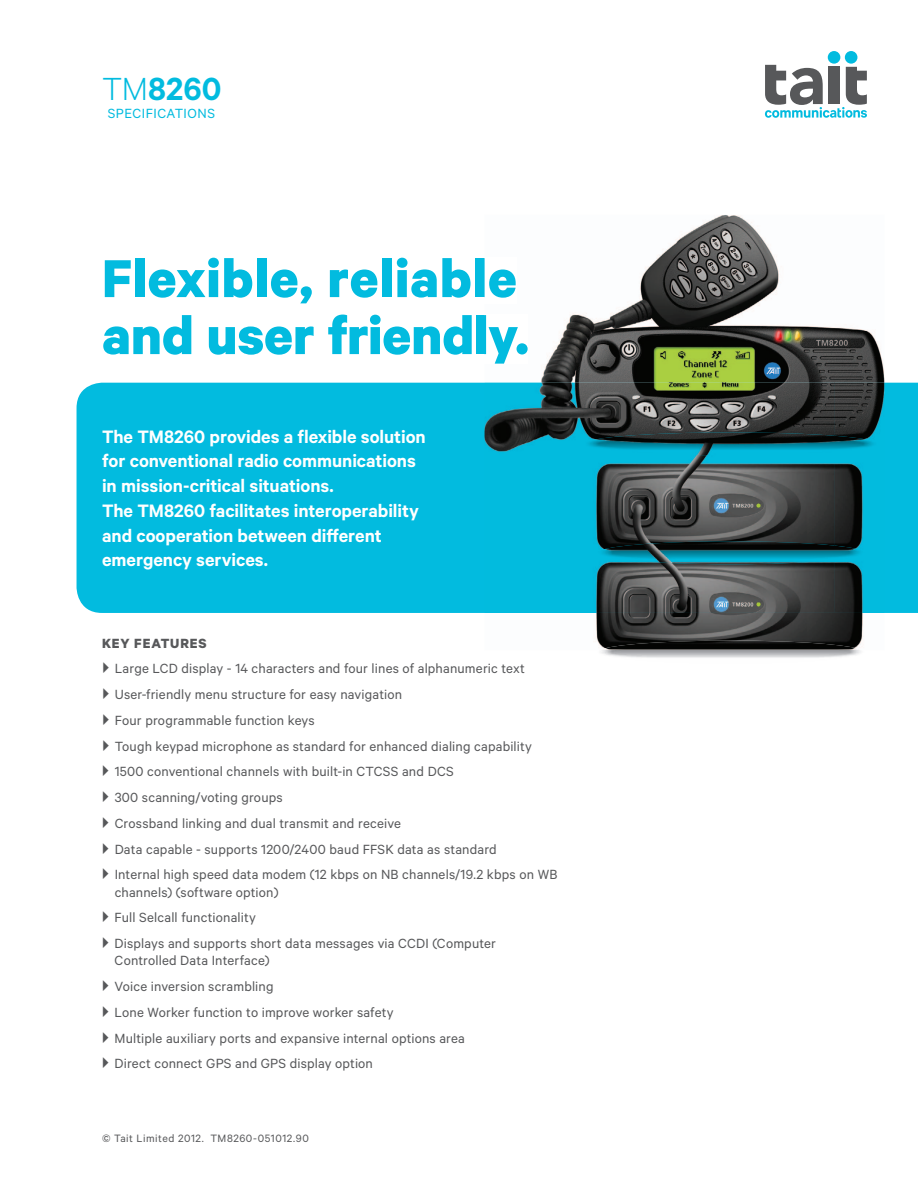
<style>
.page{position:relative;width:918px;height:1188px;background:#fff}
.page>*{position:absolute;margin:0;border:0;box-sizing:border-box;transform-origin:0 0}
.t1{font:700 60px/57px "Calibre";letter-spacing:.01em;color:#02bbdf}
.t2{font:600 36px "Calibre";color:#02bbdf}
.t3{font:600 20.25px/24.8px "Calibre";letter-spacing:-.005em;color:#fff}
.t4{font:15px/25.8px "Calibre";letter-spacing:.01em;color:#57585a}
.t5{font:15px "Calibre";letter-spacing:.035em;color:#02bbdf}
.t6{font:700 15px "Calibre";letter-spacing:.055em;color:#57585a}
.t7{font:12px "Calibre";letter-spacing:.045em;color:#57585a}
.s1{font-weight:300}
</style>
<div class="page">
<div style="left:845px;top:51px;width:12px;height:13px;background:#02bbdf;border-radius:50%"></div>
<div style="left:828px;top:51px;width:12px;height:13px;background:#02bbdf;border-radius:50%"></div>
<svg style="left:765px;top:65px;width:102px;height:53px"></svg>
<div style="left:77px;top:383px;width:841px;height:230px;background:#02bbdf"></div>
<img style="left:601px;top:650px;width:260px;height:8px">
<img style="left:485px;top:215px;width:399px;height:429px">
<img style="left:485px;top:258px;width:32px;height:45px">
<img style="left:485px;top:315px;width:43px;height:49px">
<img style="left:584px;top:432px;width:294px;height:23px">
<img style="left:597px;top:541px;width:267px;height:23px">
<img style="left:599px;top:641px;width:263px;height:9px">
<h2 class="t2" style="left:102px;top:67px;width:121px"><span class="s1">TM</span>8260</h2>
<p class="t5" style="left:108px;top:104px;width:109px">SPECIFICATIONS</p>
<h1 class="t1" style="left:102px;top:248px;width:428px">Flexible, reliable and user friendly.</h1>
<h3 class="t3" style="left:102px;top:423px;width:325px">The TM8260 provides a flexible solution for conventional radio communications in mission-critical situations.<br>The TM8260 facilitates interoperability and cooperation between different emergency services.</h3>
<p class="t6" style="left:102px;top:634px;width:106px">Key FeATURes</p>
<p class="t4" style="left:115px;top:655px;width:444px">Large LCD display - 14 characters and four lines of alphanumeric text User-friendly menu structure for easy navigation<br>Four programmable function keys<br>Tough keypad microphone as standard for enhanced dialing capability 1500 conventional channels with built-in CTCSS and DCS<br>300 scanning/voting groups<br>Crossband linking and dual transmit and receive<br>Data capable - supports 1200/2400 baud FFSK data as standard<br>Internal high speed data modem (12 kbps on NB channels/19.2 kbps on WB</p>
<p class="t4" style="left:115px;top:878px;width:383px">channels) (software option)<br>Full Selcall functionality<br>Displays and supports short data messages via CCDI (Computer</p>
<p class="t4" style="left:115px;top:947px;width:352px">Controlled Data Interface)<br>Voice inversion scrambling<br>Lone Worker function to improve worker safety<br>Multiple auxiliary ports and expansive internal options area Direct connect GPS and GPS display option</p>
<p class="t7" style="left:102px;top:1132px;width:208px">© Tait Limited 2012. TM8260-051012.90</p>
</div>
